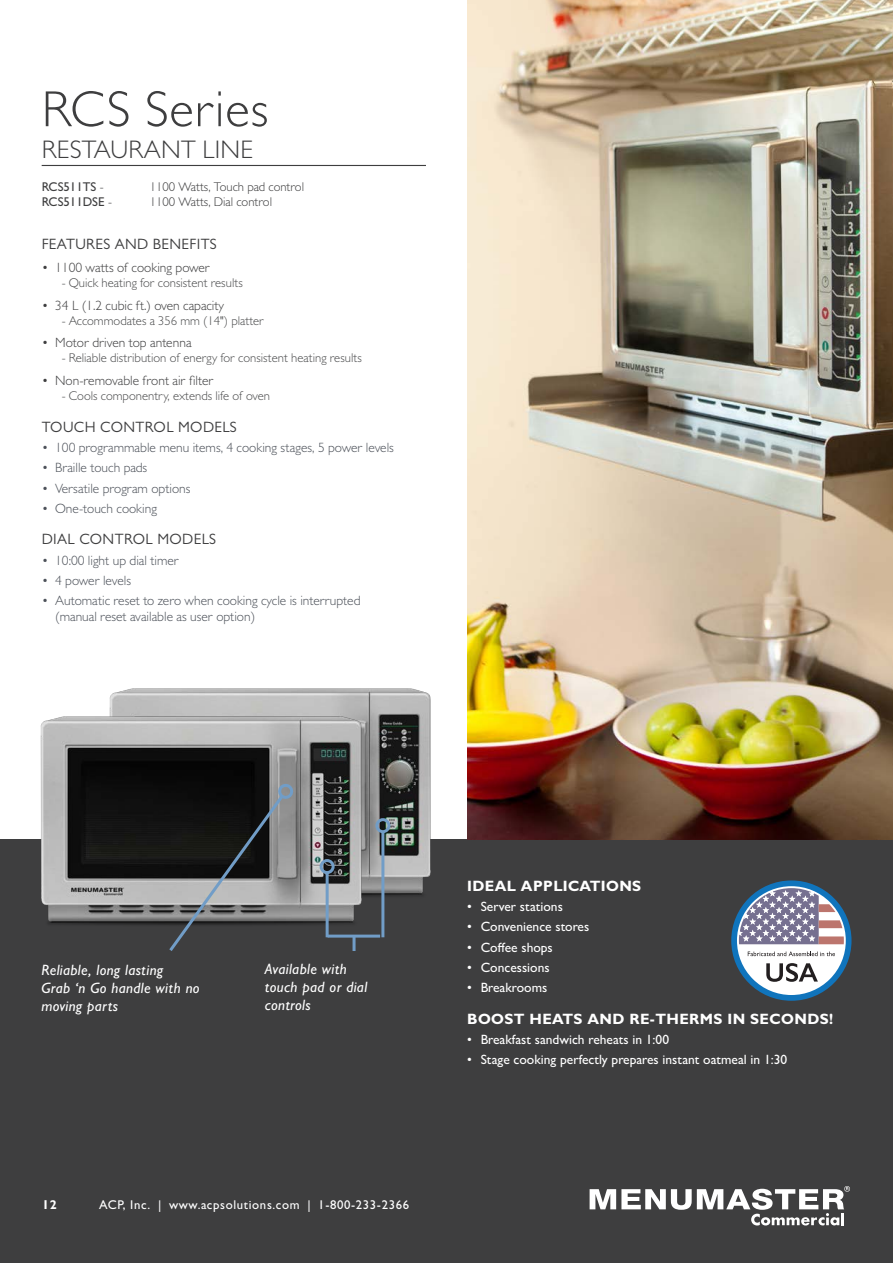
<style>
.page{position:relative;width:893px;height:1263px;background:#fff}
.page>*{position:absolute;margin:0;border:0;box-sizing:border-box;transform-origin:0 0}
.Page_Heading1_MODEL{font:300 51px "Gill Sans MT Std";letter-spacing:.02em;color:#3e3e3f}
.Page_Heading-Sub1A_r{font:300 25.5px "Gill Sans MT Std";letter-spacing:.01em;color:#3e3e3f}
.Caption_call_out_hea{font:italic 500 15px/18px "Gill Sans MT Std";letter-spacing:.025em;color:#fff}
.Section_Heading_2{font:15px "Gill Sans MT Std";letter-spacing:.025em;color:#3e3e3f}
.Section_Heading_2_WH{font:700 15px "Gill Sans MT Std";letter-spacing:.025em;color:#fff}
.t1{font:300 13.5px/16.2px "Gill Sans MT Std";color:#4c5159}
.t2{font:500 13.5px "Gill Sans MT Std";color:#fff}
.t3{font:300 13.5px "Gill Sans MT Std";color:#3e3e3f}
.t4{font:300 12.75px "Gill Sans MT Std";color:#4b4c4d}
.ModelNumber{font:300 12.75px "Gill Sans MT Std";color:#3e3e3f}
.t5{font:500 12.75px "Gill Sans MT Std";letter-spacing:.05em;color:#fff}
.ModelNumber-2{font:500 12.75px "Gill Sans MT Std";color:#3e3e3f}
.t6{font:700 12.75px "Gill Sans MT Std";color:#fff}
.s1{font-weight:300}
</style>
<div class="page">
<div style="left:0;top:839px;width:893px;height:424px;background:#3e3e3f"></div>
<img style="left:467px;top:0;width:426px;height:839px">
<hr style="left:42px;top:165px;width:384px;height:1px;background:#3e3e3f">
<img style="left:109px;top:688px;width:322px;height:212px">
<img style="left:40px;top:707px;width:330px;height:221px">
<svg style="left:166px;top:780px;width:131px;height:171px"></svg>
<hr style="left:381px;top:832px;width:3px;height:105px;background:#719dc7">
<div style="left:375px;top:818px;width:15px;height:15px;border:3px solid #719dc7;border-radius:50%"></div>
<hr style="left:326px;top:872px;width:3px;height:65px;background:#719dc7">
<div style="left:320px;top:859px;width:15px;height:15px;border:3px solid #719dc7;border-radius:50%"></div>
<hr style="left:328px;top:934px;width:52px;height:3px;background:#719dc7">
<hr style="left:353px;top:936px;width:3px;height:15px;background:#719dc7">
<svg style="left:731px;top:880px;width:120px;height:121px"></svg>
<svg style="left:590px;top:1186px;width:260px;height:39px"></svg>
<p class="Page_Heading1_MODEL" style="left:42px;top:78px;width:228px">RCS Series</p>
<p class="Page_Heading-Sub1A_r" style="left:42px;top:134px;width:213px">RESTAURANT LINE</p>
<p class="ModelNumber-2" style="left:42px;top:179px;width:64px">RCS511TS <span class="s1">-</span></p>
<p class="ModelNumber" style="left:150px;top:179px;width:156px">1100 Watts, Touch pad control</p>
<p class="ModelNumber-2" style="left:42px;top:194px;width:72px">RCS511DSE <span class="s1">-</span></p>
<p class="ModelNumber" style="left:150px;top:194px;width:124px">1100 Watts, Dial control</p>
<p class="Section_Heading_2" style="left:42px;top:235px;width:177px">FEATURES AND BENEFITS</p>
<p class="t3" style="left:42px;top:259px;width:170px">• 1100 watts of cooking power</p>
<p class="t4" style="left:62px;top:275px;width:182px">- Quick heating for consistent results</p>
<p class="t3" style="left:42px;top:297px;width:184px">• 34 L (1.2 cubic ft.) oven capacity</p>
<p class="t4" style="left:62px;top:313px;width:204px">- Accommodates a 356 mm (14") platter</p>
<p class="t3" style="left:42px;top:335px;width:151px">• Motor driven top antenna</p>
<p class="t4" style="left:62px;top:351px;width:302px">- Reliable distribution of energy for consistent heating results</p>
<p class="t3" style="left:42px;top:373px;width:173px">• Non-removable front air filter</p>
<p class="t4" style="left:62px;top:388px;width:210px">- Cools componentry, extends life of oven</p>
<p class="Section_Heading_2" style="left:42px;top:418px;width:197px">TOUCH CONTROL MODELS</p>
<p class="t1" style="left:42px;top:439px;width:354px">• 100 programmable menu items, 4 cooking stages, 5 power levels</p>
<p class="t1" style="left:42px;top:460px;width:107px">• Braille touch pads</p>
<p class="t1" style="left:42px;top:480px;width:150px">• Versatile program options</p>
<p class="t1" style="left:42px;top:500px;width:117px">• One-touch cooking</p>
<p class="Section_Heading_2" style="left:42px;top:531px;width:176px">DIAL CONTROL MODELS</p>
<p class="t1" style="left:42px;top:552px;width:139px">• 10:00 light up dial timer</p>
<p class="t1" style="left:42px;top:572px;width:91px">• 4 power levels</p>
<p class="t1" style="left:55px;top:592px;width:307px;text-indent:-14px">• Automatic reset to zero when cooking cycle is interrupted (manual reset available as user option)</p>
<p class="Caption_call_out_hea" style="left:41px;top:960px;width:160px">Reliable, long lasting<br>Grab ‘n Go handle with no moving parts</p>
<p class="Caption_call_out_hea" style="left:265px;top:959px;width:104px">Available with touch pad or dial controls</p>
<p class="t6" style="left:42px;top:1196px;width:16px">12</p>
<p class="t5" style="left:99px;top:1197px;width:311px">ACP, Inc. | www.acpsolutions.com | 1-800-233-2366</p>
<p class="Section_Heading_2_WH" style="left:467px;top:876px;width:176px">IDEAL APPLICATIONS</p>
<p class="t2" style="left:467px;top:898px;width:97px">• Server stations</p>
<p class="t2" style="left:467px;top:919px;width:123px">• Convenience stores</p>
<p class="t2" style="left:467px;top:939px;width:87px">• Coffee shops</p>
<p class="t2" style="left:467px;top:959px;width:84px">• Concessions</p>
<p class="t2" style="left:467px;top:979px;width:82px">• Breakrooms</p>
<p class="Section_Heading_2_WH" style="left:467px;top:1009px;width:367px">BOOST HEATS AND RE-THERMS IN SECONDS!</p>
<p class="t2" style="left:467px;top:1031px;width:203px">• Breakfast sandwich reheats in 1:00</p>
<p class="t2" style="left:467px;top:1051px;width:321px">• Stage cooking perfectly prepares instant oatmeal in 1:30</p>
</div>
